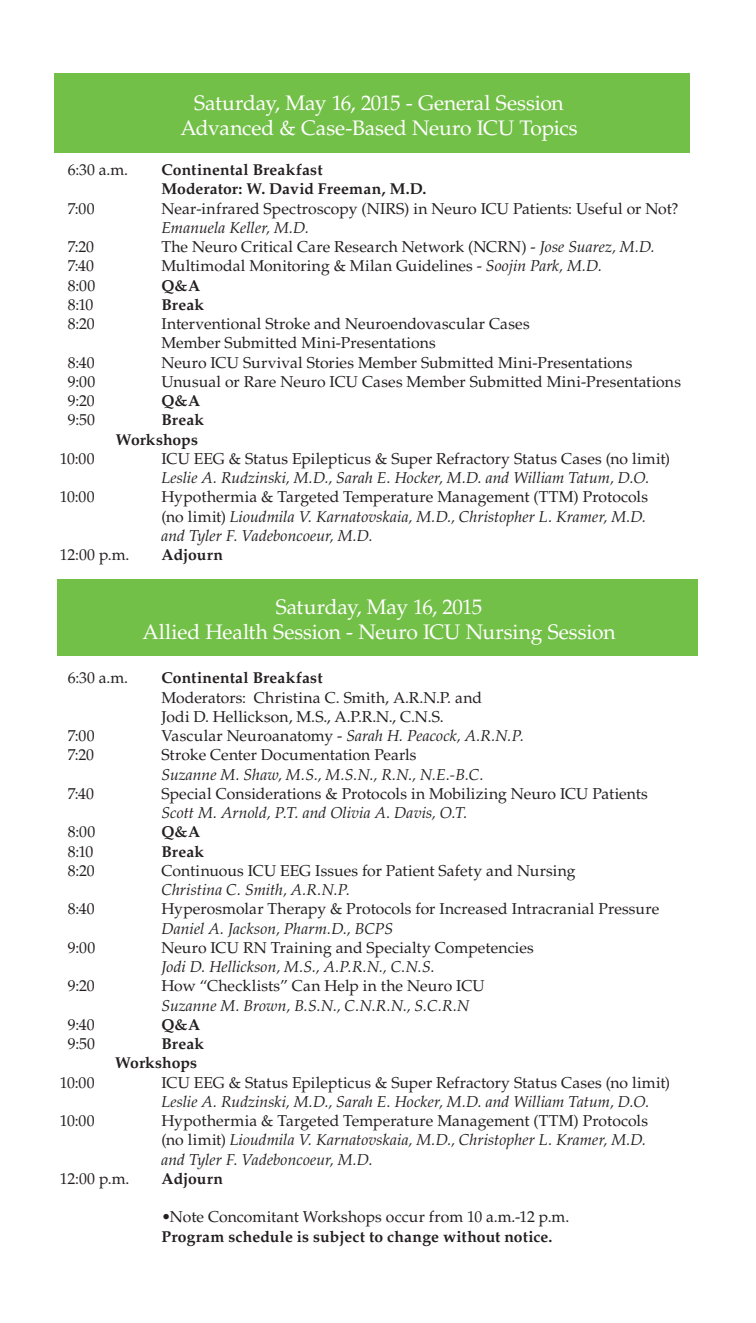
<style>
.page{position:relative;width:756px;height:1323px;background:#fff}
.page>*{position:absolute;margin:0;border:0;box-sizing:border-box;transform-origin:0 0}
.t1{font:21px "Palatino LT Std";letter-spacing:-.01em;color:#fff}
.t2{font:15.75px/19.2px "Palatino LT Std";letter-spacing:.005em;color:#231f20}
.t3{font:italic 15.75px/19.2px "Palatino LT Std";letter-spacing:.005em;color:#231f20}
.t4{font:700 15.75px "Palatino LT Std";letter-spacing:.01em;color:#231f20}
.s1{font-style:italic}
.s2{font-style:normal}
</style>
<div class="page">
<div style="left:58px;top:580px;width:640px;height:76px;background:#73c048"></div>
<div style="left:54px;top:73px;width:636px;height:80px;background:#73c048"></div>
<p class="t1" style="left:194px;top:91px;width:371px">Saturday, May 16, 2015 - General Session</p>
<p class="t1" style="left:180px;top:115px;width:399px">Advanced &amp; Case-Based Neuro ICU Topics</p>
<p class="t2" style="left:68px;top:160px;width:62px">6:30 a.m.</p>
<p class="t4" style="left:161px;top:160px;width:163px">Continental Breakfast</p>
<p class="t4" style="left:161px;top:180px;width:267px">Moderator: W. David Freeman, M.D.</p>
<p class="t2" style="left:68px;top:199px;width:28px">7:00</p>
<p class="t2" style="left:161px;top:199px;width:519px">Near-infrared Spectroscopy (NIRS) in Neuro ICU Patients: Useful or Not?</p>
<p class="t3" style="left:161px;top:218px;width:149px">Emanuela Keller, M.D.</p>
<p class="t2" style="left:68px;top:237px;width:28px">7:20</p>
<p class="t2" style="left:161px;top:237px;width:495px">The Neuro Critical Care Research Network (NCRN) - <span class="s1">Jose Suarez, M.D.</span></p>
<p class="t2" style="left:68px;top:257px;width:28px">7:40</p>
<p class="t2" style="left:161px;top:257px;width:442px">Multimodal Monitoring &amp; Milan Guidelines - <span class="s1">Soojin Park, M.D.</span></p>
<p class="t2" style="left:68px;top:276px;width:29px">8:00</p>
<p class="t4" style="left:161px;top:276px;width:40px">Q&amp;A</p>
<p class="t2" style="left:68px;top:295px;width:27px">8:10</p>
<p class="t4" style="left:161px;top:295px;width:44px">Break</p>
<p class="t2" style="left:68px;top:314px;width:28px">8:20</p>
<p class="t2" style="left:161px;top:314px;width:370px">Interventional Stroke and Neuroendovascular Cases</p>
<p class="t2" style="left:161px;top:334px;width:276px">Member Submitted Mini-Presentations</p>
<p class="t2" style="left:68px;top:353px;width:28px">8:40</p>
<p class="t2" style="left:161px;top:353px;width:473px">Neuro ICU Survival Stories Member Submitted Mini-Presentations</p>
<p class="t2" style="left:68px;top:372px;width:29px">9:00</p>
<p class="t2" style="left:161px;top:372px;width:521px">Unusual or Rare Neuro ICU Cases Member Submitted Mini-Presentations</p>
<p class="t2" style="left:68px;top:391px;width:28px">9:20</p>
<p class="t4" style="left:161px;top:391px;width:40px">Q&amp;A</p>
<p class="t2" style="left:68px;top:411px;width:29px">9:50</p>
<p class="t4" style="left:161px;top:411px;width:44px">Break</p>
<p class="t4" style="left:116px;top:430px;width:84px">Workshops</p>
<p class="t2" style="left:60px;top:449px;width:36px">10:00</p>
<p class="t2" style="left:161px;top:449px;width:510px">ICU EEG &amp; Status Epilepticus &amp; Super Refractory Status Cases (no limit)</p>
<p class="t3" style="left:161px;top:468px;width:489px">Leslie A. Rudzinski, M.D., Sarah E. Hocker, M.D. and William Tatum, D.O.</p>
<p class="t2" style="left:60px;top:488px;width:36px">10:00</p>
<p class="t2" style="left:161px;top:488px;width:488px">Hypothermia &amp; Targeted Temperature Management (TTM) Protocols</p>
<p class="t3" style="left:161px;top:507px;width:486px"><span class="s2">(no limit)</span> Lioudmila V. Karnatovskaia, M.D., Christopher L. Kramer, M.D. and Tyler F. Vadeboncoeur, M.D.</p>
<p class="t2" style="left:60px;top:545px;width:71px">12:00 p.m.</p>
<p class="t4" style="left:161px;top:545px;width:63px">Adjourn</p>
<p class="t1" style="left:276px;top:595px;width:208px">Saturday, May 16, 2015</p>
<p class="t1" style="left:143px;top:619px;width:475px">Allied Health Session - Neuro ICU Nursing Session</p>
<p class="t2" style="left:68px;top:669px;width:62px">6:30 a.m.</p>
<p class="t4" style="left:161px;top:669px;width:163px">Continental Breakfast</p>
<p class="t2" style="left:161px;top:688px;width:322px">Moderators: Christina C. Smith, A.R.N.P. and<br>Jodi D. Hellickson, M.S., A.P.R.N., C.N.S.</p>
<p class="t2" style="left:68px;top:726px;width:28px">7:00</p>
<p class="t3" style="left:161px;top:727px;width:364px"><span class="s2">Vascular Neuroanatomy -</span> Sarah H. Peacock, A.R.N.P.</p>
<p class="t2" style="left:68px;top:746px;width:28px">7:20</p>
<p class="t3" style="left:161px;top:746px;width:324px"><span class="s2">Stroke Center Documentation Pearls<br></span>Suzanne M. Shaw, M.S., M.S.N., R.N., N.E.-B.C.</p>
<p class="t2" style="left:68px;top:784px;width:28px">7:40</p>
<p class="t2" style="left:161px;top:784px;width:488px">Special Considerations &amp; Protocols in Mobilizing Neuro ICU Patients</p>
<p class="t3" style="left:161px;top:804px;width:307px">Scott M. Arnold, P.T. and Olivia A. Davis, O.T.</p>
<p class="t2" style="left:68px;top:823px;width:29px">8:00</p>
<p class="t4" style="left:161px;top:823px;width:40px">Q&amp;A</p>
<p class="t2" style="left:68px;top:842px;width:27px">8:10</p>
<p class="t4" style="left:161px;top:842px;width:44px">Break</p>
<p class="t2" style="left:68px;top:861px;width:28px">8:20</p>
<p class="t2" style="left:161px;top:861px;width:416px">Continuous ICU EEG Issues for Patient Safety and Nursing<br><span class="s1">Christina C. Smith, A.R.N.P.</span></p>
<p class="t2" style="left:68px;top:900px;width:28px">8:40</p>
<p class="t2" style="left:161px;top:900px;width:499px">Hyperosmolar Therapy &amp; Protocols for Increased Intracranial Pressure</p>
<p class="t3" style="left:161px;top:919px;width:233px">Daniel A. Jackson, Pharm.D., BCPS</p>
<p class="t2" style="left:68px;top:938px;width:29px">9:00</p>
<p class="t2" style="left:161px;top:938px;width:374px">Neuro ICU RN Training and Specialty Competencies</p>
<p class="t3" style="left:161px;top:958px;width:275px">Jodi D. Hellickson, M.S., A.P.R.N., C.N.S.</p>
<p class="t2" style="left:68px;top:977px;width:28px">9:20</p>
<p class="t2" style="left:161px;top:977px;width:325px">How “Checklists” Can Help in the Neuro ICU</p>
<p class="t3" style="left:161px;top:996px;width:310px">Suzanne M. Brown, B.S.N., C.N.R.N., S.C.R.N</p>
<p class="t2" style="left:68px;top:1015px;width:28px">9:40</p>
<p class="t4" style="left:161px;top:1015px;width:40px">Q&amp;A</p>
<p class="t2" style="left:68px;top:1034px;width:29px">9:50</p>
<p class="t4" style="left:161px;top:1035px;width:44px">Break</p>
<p class="t4" style="left:115px;top:1054px;width:84px">Workshops</p>
<p class="t2" style="left:60px;top:1073px;width:36px">10:00</p>
<p class="t2" style="left:161px;top:1073px;width:510px">ICU EEG &amp; Status Epilepticus &amp; Super Refractory Status Cases (no limit)</p>
<p class="t3" style="left:161px;top:1092px;width:489px">Leslie A. Rudzinski, M.D., Sarah E. Hocker, M.D. and William Tatum, D.O.</p>
<p class="t2" style="left:60px;top:1111px;width:36px">10:00</p>
<p class="t3" style="left:161px;top:1112px;width:488px"><span class="s2">Hypothermia &amp; Targeted Temperature Management (TTM) Protocols (no limit)</span> Lioudmila V. Karnatovskaia, M.D., Christopher L. Kramer, M.D. and Tyler F. Vadeboncoeur, M.D.</p>
<p class="t2" style="left:60px;top:1169px;width:71px">12:00 p.m.</p>
<p class="t4" style="left:161px;top:1169px;width:63px">Adjourn</p>
<p class="t2" style="left:161px;top:1208px;width:409px">•Note Concomitant Workshops occur from 10 a.m.-12 p.m.</p>
<p class="t4" style="left:161px;top:1227px;width:393px">Program schedule is subject to change without notice.</p>
</div>
